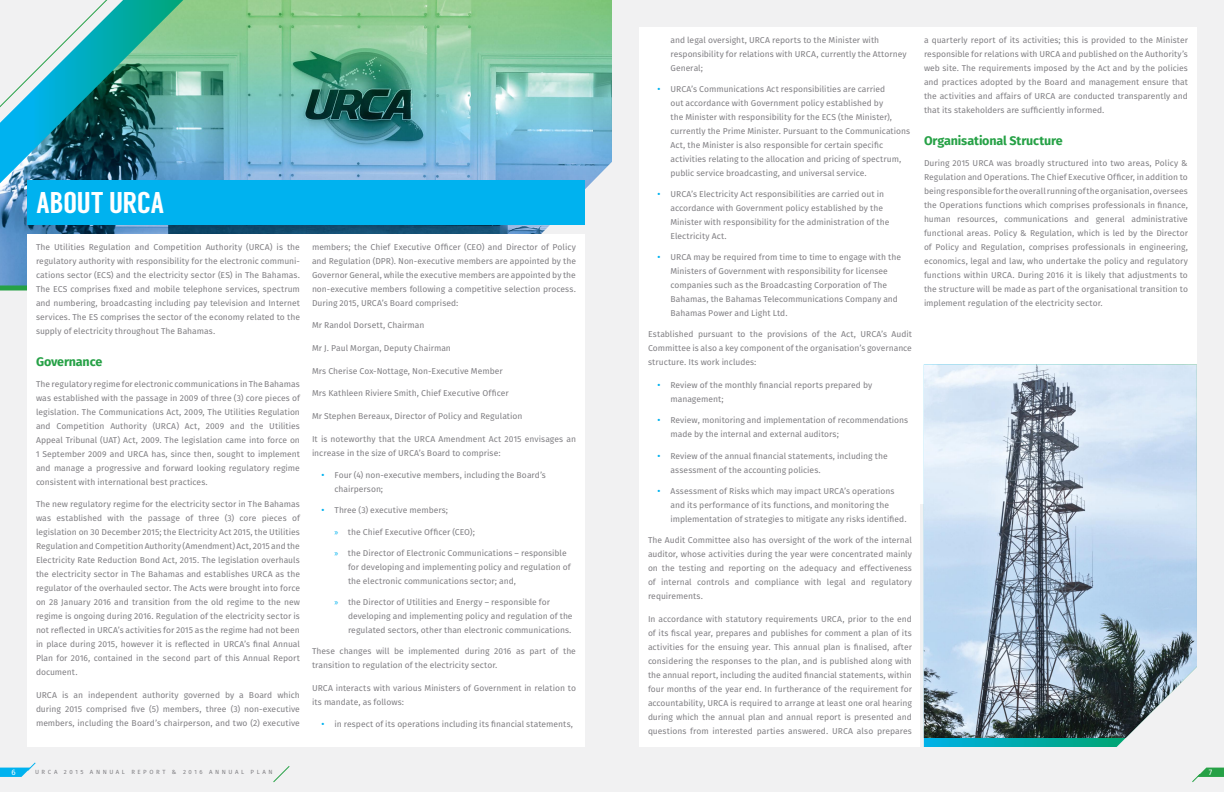
<style>
.page{position:relative;width:1224px;height:792px;background:#fff}
.page>*{position:absolute;margin:0;border:0;box-sizing:border-box;transform-origin:0 0}
.t1{font:30px "Langdon";letter-spacing:-.005em;color:#fff}
.t2{font:700 12.5px "Fira Sans OT";letter-spacing:-.01em;color:#26a146}
.t3{font:8.5px/14px "Fira Sans OT";color:#807f83}
.t4{font:8px "Fira Sans OT";color:#fff}
.t5{font:6px "Fira Sans OT";letter-spacing:.43em;color:#807f83}
.s1{font-size:9px;color:#00b2ef}
.s2{font-family:"Myriad Pro";font-size:9px;color:#00b2ef}
</style>
<div class="page">
<div style="left:0;top:0;width:612px;height:792px;background:#f1f1f2"></div>
<div style="left:612px;top:0;width:612px;height:792px;background:#f1f1f2"></div>
<img style="left:0;top:0;width:612px;height:286px">
<svg style="left:273px;top:766px;width:17px;height:17px"></svg>
<svg style="left:0;top:762px;width:36px;height:15px"></svg>
<svg style="left:1192px;top:768px;width:32px;height:14px"></svg>
<svg style="left:0;top:0;width:183px;height:183px"></svg>
<hr style="left:0;top:286px;width:187px;height:4px;background:#26a146">
<div style="left:27px;top:180px;width:558px;height:45px;background:#00b2ef"></div>
<div style="left:27px;top:234px;width:280px;height:513px;background:#fff"></div>
<div style="left:305px;top:234px;width:280px;height:513px;background:#fff"></div>
<div style="left:639px;top:27px;width:281px;height:720px;background:#fff"></div>
<div style="left:912px;top:27px;width:285px;height:476px;background:#fff"></div>
<svg style="left:924px;top:738px;width:202px;height:9px;background:#05acae"></svg>
<img style="left:924px;top:364px;width:273px;height:374px">
<h1 class="t1" style="left:36px;top:185px;width:130px">ABOUT URCA</h1>
<p class="t3" style="left:36px;top:240px;width:266px;text-align:justify">The Utilities Regulation and Competition Authority (URCA) is the regulatory authority with responsibility for the electronic communi&shy;cations sector (ECS) and the electricity sector (ES) in The Bahamas.<br>The ECS comprises fixed and mobile telephone services, spectrum and numbering, broadcasting including pay television and Internet services. The ES comprises the sector of the economy related to the supply of electricity throughout The Bahamas.</p>
<h2 class="t2" style="left:36px;top:352px;width:68px">Governance</h2>
<p class="t3" style="left:36px;top:377px;width:266px;text-align:justify">The regulatory regime for electronic communications in The Bahamas was established with the passage in 2009 of three (3) core pieces of legislation. The Communications Act, 2009, The Utilities Regulation and Competition Authority (URCA) Act, 2009 and the Utilities Appeal Tribunal (UAT) Act, 2009. The legislation came into force on 1 September 2009 and URCA has, since then, sought to implement and manage a progressive and forward looking regulatory regime consistent with international best practices.</p>
<p class="t3" style="left:36px;top:498px;width:266px;text-align:justify">The new regulatory regime for the electricity sector in The Bahamas was established with the passage of three (3) core pieces of legislation on 30 December 2015; the Electricity Act 2015, the Utilities Regulation and Competition Authority (Amendment) Act, 2015 and the Electricity Rate Reduction Bond Act, 2015. The legislation overhauls the electricity sector in The Bahamas and establishes URCA as the regulator of the overhauled sector. The Acts were brought into force on 28 January 2016 and transition from the old regime to the new regime is ongoing during 2016. Regulation of the electricity sector is not reflected in URCA’s activities for 2015 as the regime had not been in place during 2015, however it is reflected in URCA’s final Annual Plan for 2016, contained in the second part of this Annual Report document.</p>
<p class="t3" style="left:36px;top:689px;width:265px;text-align:justify">URCA is an independent authority governed by a Board which during 2015 comprised five (5) members, three (3) non-executive members, including the Board’s chairperson, and two (2) executive</p>
<p class="t3" style="left:312px;top:240px;width:265px;text-align:justify">members; the Chief Executive Officer (CEO) and Director of Policy and Regulation (DPR). Non-executive members are appointed by the Governor General, while the executive members are appointed by the non-executive members following a competitive selection process.<br>During 2015, URCA’s Board comprised:</p>
<p class="t3" style="left:312px;top:319px;width:114px">Mr Randol Dorsett, Chairman</p>
<p class="t3" style="left:312px;top:342px;width:141px">Mr J. Paul Morgan, Deputy Chairman</p>
<p class="t3" style="left:312px;top:364px;width:192px">Mrs Cherise Cox-Nottage, Non-Executive Member</p>
<p class="t3" style="left:312px;top:387px;width:198px">Mrs Kathleen Riviere Smith, Chief Executive Officer</p>
<p class="t3" style="left:312px;top:410px;width:212px">Mr Stephen Bereaux, Director of Policy and Regulation</p>
<p class="t3" style="left:312px;top:432px;width:266px">It is noteworthy that the URCA Amendment Act 2015 envisages an increase in the size of URCA’s Board to comprise:</p>
<p class="t3" style="left:334px;top:469px;width:213px;text-indent:-14px"><span class="s1">•</span> Four (4) non-executive members, including the Board’s chairperson;</p>
<p class="t3" style="left:321px;top:504px;width:129px"><span class="s1">•</span> Three (3) executive members;</p>
<p class="t3" style="left:334px;top:525px;width:142px"><span class="s2">»</span> the Chief Executive Officer (CEO);</p>
<p class="t3" style="left:348px;top:546px;width:224px;text-indent:-14px"><span class="s2">»</span> the Director of Electronic Communications – responsible for developing and implementing policy and regulation of the electronic communications sector; and,</p>
<p class="t3" style="left:348px;top:596px;width:226px;text-indent:-14px"><span class="s2">»</span> the Director of Utilities and Energy – responsible for developing and implementing policy and regulation of the regulated sectors, other than electronic communications.</p>
<p class="t3" style="left:312px;top:645px;width:265px">These changes will be implemented during 2016 as part of the transition to regulation of the electricity sector.</p>
<p class="t3" style="left:312px;top:681px;width:265px">URCA interacts with various Ministers of Government in relation to its mandate, as follows:</p>
<p class="t3" style="left:321px;top:718px;width:254px"><span class="s1">•</span> in respect of its operations including its financial statements,</p>
<p class="t3" style="left:670px;top:33px;width:238px">and legal oversight, URCA reports to the Minister with responsibility for relations with URCA, currently the Attorney<br>General;</p>
<p class="t3" style="left:670px;top:83px;width:241px;text-indent:-14px"><span class="s1">•</span> URCA’s Communications Act responsibilities are carried<br>out accordance with Government policy established by<br>the Minister with responsibility for the ECS (the Minister), currently the Prime Minister. Pursuant to the Communications Act, the Minister is also responsible for certain specific activities relating to the allocation and pricing of spectrum, public service broadcasting, and universal service.</p>
<p class="t3" style="left:670px;top:188px;width:220px;text-indent:-14px"><span class="s1">•</span> URCA’s Electricity Act responsibilities are carried out in accordance with Government policy established by the Minister with responsibility for the administration of the Electricity Act.</p>
<p class="t3" style="left:670px;top:251px;width:232px;text-indent:-14px"><span class="s1">•</span> URCA may be required from time to time to engage with the Ministers of Government with responsibility for licensee companies such as the Broadcasting Corporation of The Bahamas, the Bahamas Telecommunications Company and Bahamas Power and Light Ltd.</p>
<p class="t3" style="left:648px;top:328px;width:265px;text-align:justify">Established pursuant to the provisions of the Act, URCA’s Audit Committee is also a key component of the organisation’s governance structure. Its work includes:</p>
<p class="t3" style="left:670px;top:379px;width:203px;text-indent:-14px"><span class="s1">•</span> Review of the monthly financial reports prepared by management;</p>
<p class="t3" style="left:670px;top:414px;width:239px;text-indent:-14px"><span class="s1">•</span> Review, monitoring and implementation of recommendations made by the internal and external auditors;</p>
<p class="t3" style="left:670px;top:449px;width:219px;text-indent:-14px"><span class="s1">•</span> Review of the annual financial statements, including the assessment of the accounting policies.</p>
<p class="t3" style="left:670px;top:484px;width:238px;text-indent:-14px"><span class="s1">•</span> Assessment of Risks which may impact URCA’s operations and its performance of its functions, and monitoring the implementation of strategies to mitigate any risks identified.</p>
<p class="t3" style="left:648px;top:534px;width:266px;text-align:justify">The Audit Committee also has oversight of the work of the internal auditor, whose activities during the year were concentrated mainly on the testing and reporting on the adequacy and effectiveness of internal controls and compliance with legal and regulatory requirements.</p>
<p class="t3" style="left:648px;top:612px;width:266px;text-align:justify">In accordance with statutory requirements URCA, prior to the end of its fiscal year, prepares and publishes for comment a plan of its activities for the ensuing year. This annual plan is finalised, after considering the responses to the plan, and is published along with the annual report, including the audited financial statements, within four months of the year end. In furtherance of the requirement for accountability, URCA is required to arrange at least one oral hearing during which the annual plan and annual report is presented and questions from interested parties answered. URCA also prepares</p>
<p class="t3" style="left:924px;top:33px;width:265px;text-align:justify">a quarterly report of its activities; this is provided to the Minister responsible for relations with URCA and published on the Authority’s web site. The requirements imposed by the Act and by the policies and practices adopted by the Board and management ensure that the activities and affairs of URCA are conducted transparently and that its stakeholders are sufficiently informed.</p>
<h2 class="t2" style="left:924px;top:131px;width:140px">Organisational Structure</h2>
<p class="t3" style="left:924px;top:156px;width:265px;text-align:justify">During 2015 URCA was broadly structured into two areas, Policy &amp; Regulation and Operations. The Chief Executive Officer, in addition to being responsible for the overall running of the organisation, oversees the Operations functions which comprises professionals in finance, human resources, communications and general administrative functional areas. Policy &amp; Regulation, which is led by the Director of Policy and Regulation, comprises professionals in engineering, economics, legal and law, who undertake the policy and regulatory functions within URCA. During 2016 it is likely that adjustments to the structure will be made as part of the organisational transition to implement regulation of the electricity sector.</p>
<p class="t4" style="left:11px;top:767px;width:6px">6</p>
<p class="t5" style="left:35px;top:768px;width:239px">URCA 2015 ANNUAL REPORT &amp; 2016 ANNUAL PLAN</p>
<p class="t4" style="left:1209px;top:767px;width:5px">7</p>
</div>
